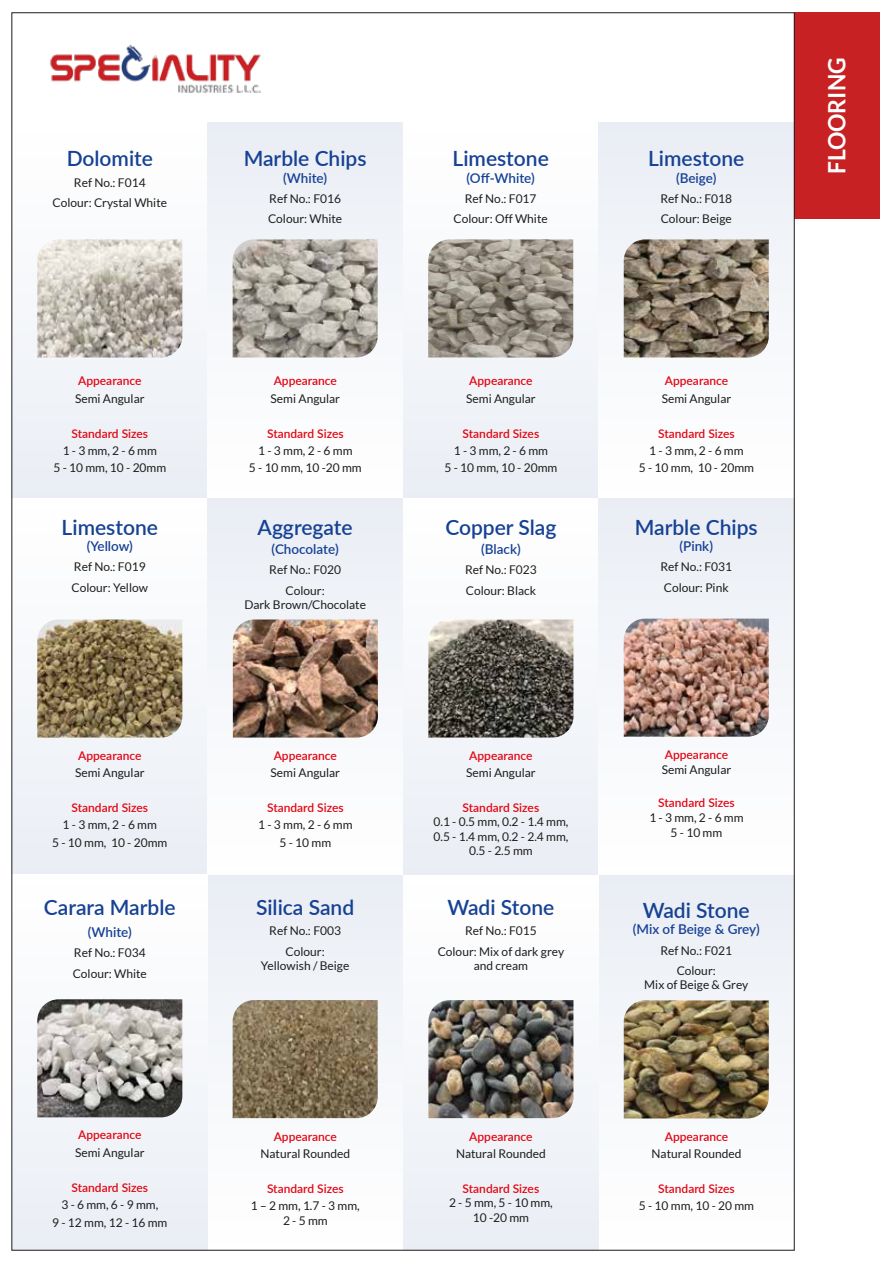
<style>
.page{position:relative;width:893px;height:1263px;background:#fff}
.page>*{position:absolute;margin:0;border:0;box-sizing:border-box;transform-origin:0 0}
.t1{font:700 24px "Lato";color:#fff;scale:.96 1}
.t2{font:600 21px "Lato";color:#164194}
.t3{font:600 13.5px "Lato";color:#164194}
.t4{font:12px/20.4px "Lato";color:#1d1d1b;text-align:center}
.t5{font:600 12px "Lato";color:#e30613}
</style>
<div class="page">
<div style="left:208px;top:874px;width:195px;height:376px;background:#f5f7fa"></div>
<div style="left:599px;top:874px;width:195px;height:376px;background:#f5f7fa"></div>
<div style="left:403px;top:874px;width:196px;height:376px;background:#f4f6fa"></div>
<div style="left:12px;top:123px;width:196px;height:376px;background:#f2f5f9"></div>
<img style="left:37px;top:239px;width:145px;height:118px">
<img style="left:624px;top:1000px;width:145px;height:118px">
<div style="left:208px;top:123px;width:195px;height:376px;background:#f6f8fb"></div>
<div style="left:403px;top:123px;width:196px;height:376px;background:#f2f5f9"></div>
<div style="left:599px;top:123px;width:195px;height:376px;background:#f6f8fb"></div>
<div style="left:12px;top:499px;width:196px;height:375px;background:#f3f5f9"></div>
<div style="left:208px;top:499px;width:195px;height:375px;background:#f6f8fb"></div>
<div style="left:403px;top:499px;width:196px;height:375px;background:#f3f5f9"></div>
<div style="left:599px;top:499px;width:195px;height:375px;background:#f6f8fb"></div>
<div style="left:12px;top:874px;width:196px;height:376px;background:#f4f6fa"></div>
<img style="left:50px;top:44px;width:211px;height:49px">
<img style="left:624px;top:619px;width:145px;height:118px">
<img style="left:233px;top:239px;width:145px;height:118px">
<img style="left:428px;top:239px;width:145px;height:118px">
<img style="left:624px;top:239px;width:145px;height:118px">
<img style="left:37px;top:619px;width:145px;height:118px">
<img style="left:233px;top:619px;width:145px;height:118px">
<img style="left:428px;top:1000px;width:145px;height:118px">
<img style="left:428px;top:619px;width:145px;height:118px">
<img style="left:37px;top:999px;width:145px;height:118px">
<img style="left:233px;top:1000px;width:145px;height:118px">
<div style="left:794px;top:13px;width:85px;height:206px;background:#c82124"></div>
<h2 class="t2" style="left:67px;top:143px;width:88px">Dolomite</h2>
<p class="t4" style="left:53px;top:172px;width:116px">Ref No.: F014<br>Colour: Crystal White</p>
<p class="t5" style="left:78px;top:372px;width:65px">Appearance</p>
<p class="t4" style="left:75px;top:388px;width:71px">Semi Angular</p>
<p class="t5" style="left:72px;top:424px;width:78px">Standard Sizes</p>
<p class="t4" style="left:53px;top:442px;width:114px;line-height:17.4px">1 - 3 mm, 2 - 6 mm<br>5 - 10 mm, 10 - 20mm</p>
<h2 class="t2" style="left:62px;top:512px;width:98px">Limestone</h2>
<p class="t3" style="left:87px;top:536px;width:48px">(Yellow)</p>
<p class="t4" style="left:72px;top:557px;width:78px;text-align:left">Ref No.: F019<br>Colour: Yellow</p>
<p class="t5" style="left:78px;top:747px;width:65px">Appearance</p>
<p class="t4" style="left:75px;top:762px;width:71px">Semi Angular</p>
<p class="t5" style="left:71px;top:799px;width:78px">Standard Sizes</p>
<p class="t4" style="left:52px;top:816px;width:117px;line-height:17.4px">1 - 3 mm, 2 - 6 mm<br>5 - 10 mm, 10 - 20mm</p>
<h2 class="t2" style="left:44px;top:892px;width:133px">Carara Marble</h2>
<p class="t3" style="left:88px;top:922px;width:45px">(White)</p>
<p class="t4" style="left:73px;top:942px;width:76px;text-align:left">Ref No.: F034<br>Colour: White</p>
<p class="t5" style="left:78px;top:1126px;width:65px">Appearance</p>
<p class="t4" style="left:75px;top:1142px;width:71px">Semi Angular</p>
<p class="t5" style="left:71px;top:1178px;width:78px">Standard Sizes</p>
<p class="t4" style="left:52px;top:1196px;width:117px;line-height:17.4px">3 - 6 mm, 6 - 9 mm,<br>9 - 12 mm, 12 - 16 mm</p>
<h2 class="t2" style="left:244px;top:143px;width:124px">Marble Chips</h2>
<p class="t3" style="left:283px;top:168px;width:45px">(White)</p>
<p class="t4" style="left:268px;top:188px;width:76px;text-align:left">Ref No.: F016<br>Colour: White</p>
<p class="t5" style="left:274px;top:372px;width:65px">Appearance</p>
<p class="t4" style="left:271px;top:388px;width:71px">Semi Angular</p>
<p class="t5" style="left:267px;top:424px;width:78px">Standard Sizes</p>
<p class="t4" style="left:249px;top:442px;width:114px;line-height:17.4px">1 - 3 mm, 2 - 6 mm<br>5 - 10 mm, 10 -20 mm</p>
<h2 class="t2" style="left:258px;top:512px;width:97px">Aggregate</h2>
<p class="t3" style="left:272px;top:539px;width:69px">(Chocolate)</p>
<p class="t4" style="left:269px;top:560px;width:73px">Ref No.: F020<br>Colour:</p>
<p class="t4" style="left:244px;top:595px;width:123px">Dark Brown/Chocolate</p>
<p class="t5" style="left:274px;top:747px;width:65px">Appearance</p>
<p class="t4" style="left:271px;top:762px;width:71px">Semi Angular</p>
<p class="t5" style="left:267px;top:799px;width:78px">Standard Sizes</p>
<p class="t4" style="left:258px;top:816px;width:96px;line-height:17.4px">1 - 3 mm, 2 - 6 mm<br>5 - 10 mm</p>
<h2 class="t2" style="left:256px;top:892px;width:100px">Silica Sand</h2>
<p class="t4" style="left:269px;top:921px;width:73px">Ref No.: F003<br>Colour:</p>
<p class="t4" style="left:261px;top:955px;width:90px">Yellowish / Beige</p>
<p class="t5" style="left:274px;top:1127px;width:65px">Appearance</p>
<p class="t4" style="left:260px;top:1143px;width:91px">Natural Rounded</p>
<p class="t5" style="left:267px;top:1179px;width:78px">Standard Sizes</p>
<p class="t4" style="left:251px;top:1198px;width:110px;line-height:14.4px">1 – 2 mm, 1.7 - 3 mm,<br>2 - 5 mm</p>
<h2 class="t2" style="left:453px;top:143px;width:98px">Limestone</h2>
<p class="t3" style="left:467px;top:168px;width:70px">(Off-White)</p>
<p class="t4" style="left:454px;top:188px;width:96px">Ref No.: F017<br>Colour: Off White</p>
<p class="t5" style="left:469px;top:372px;width:65px">Appearance</p>
<p class="t4" style="left:466px;top:388px;width:71px">Semi Angular</p>
<p class="t5" style="left:463px;top:424px;width:78px">Standard Sizes</p>
<p class="t4" style="left:444px;top:442px;width:114px;line-height:17.4px">1 - 3 mm, 2 - 6 mm<br>5 - 10 mm, 10 - 20mm</p>
<h2 class="t2" style="left:445px;top:512px;width:113px">Copper Slag</h2>
<p class="t3" style="left:481px;top:539px;width:41px">(Black)</p>
<p class="t4" style="left:465px;top:560px;width:73px;text-align:left">Ref No.: F023<br>Colour: Black</p>
<p class="t5" style="left:469px;top:747px;width:65px">Appearance</p>
<p class="t4" style="left:466px;top:762px;width:71px">Semi Angular</p>
<p class="t5" style="left:463px;top:799px;width:78px">Standard Sizes</p>
<p class="t4" style="left:433px;top:815px;width:136px;line-height:14.4px">0.1 - 0.5 mm, 0.2 - 1.4 mm,<br>0.5 - 1.4 mm, 0.2 - 2.4 mm,<br>0.5 - 2.5 mm</p>
<h2 class="t2" style="left:447px;top:892px;width:108px">Wadi Stone</h2>
<p class="t4" style="left:438px;top:921px;width:128px">Ref No.: F015<br>Colour: Mix of dark grey</p>
<p class="t4" style="left:474px;top:955px;width:56px">and cream</p>
<p class="t5" style="left:469px;top:1127px;width:65px">Appearance</p>
<p class="t4" style="left:456px;top:1143px;width:91px">Natural Rounded</p>
<p class="t5" style="left:463px;top:1179px;width:78px">Standard Sizes</p>
<p class="t4" style="left:449px;top:1195px;width:105px;line-height:14.4px">2 - 5 mm, 5 - 10 mm,<br>10 -20 mm</p>
<h2 class="t2" style="left:648px;top:143px;width:98px">Limestone</h2>
<p class="t3" style="left:676px;top:168px;width:42px">(Beige)</p>
<p class="t4" style="left:660px;top:188px;width:73px;text-align:left">Ref No.: F018<br>Colour: Beige</p>
<p class="t5" style="left:665px;top:372px;width:65px">Appearance</p>
<p class="t4" style="left:662px;top:388px;width:71px">Semi Angular</p>
<p class="t5" style="left:658px;top:424px;width:78px">Standard Sizes</p>
<p class="t4" style="left:639px;top:442px;width:117px;line-height:17.4px">1 - 3 mm, 2 - 6 mm<br>5 - 10 mm, 10 - 20mm</p>
<h2 class="t2" style="left:635px;top:512px;width:124px">Marble Chips</h2>
<p class="t3" style="left:679px;top:536px;width:35px">(Pink)</p>
<p class="t4" style="left:660px;top:557px;width:73px;text-align:left">Ref No.: F031<br>Colour: Pink</p>
<p class="t5" style="left:665px;top:746px;width:65px">Appearance</p>
<p class="t4" style="left:662px;top:759px;width:71px">Semi Angular</p>
<p class="t5" style="left:658px;top:794px;width:78px">Standard Sizes</p>
<p class="t4" style="left:649px;top:810px;width:96px;line-height:15px">1 - 3 mm, 2 - 6 mm<br>5 - 10 mm</p>
<h2 class="t2" style="left:643px;top:895px;width:108px">Wadi Stone</h2>
<p class="t3" style="left:633px;top:919px;width:128px">(Mix of Beige &amp; Grey)</p>
<p class="t4" style="left:660px;top:940px;width:73px">Ref No.: F021<br>Colour:</p>
<p class="t4" style="left:644px;top:975px;width:106px">Mix of Beige &amp; Grey</p>
<p class="t5" style="left:665px;top:1127px;width:65px">Appearance</p>
<p class="t4" style="left:652px;top:1143px;width:91px">Natural Rounded</p>
<p class="t5" style="left:658px;top:1179px;width:78px">Standard Sizes</p>
<p class="t4" style="left:639px;top:1195px;width:117px">5 - 10 mm, 10 - 20 mm</p>
<h1 class="t1" style="left:823px;top:174px;width:123px;rotate:-90deg">FLOORING</h1>
</div>
